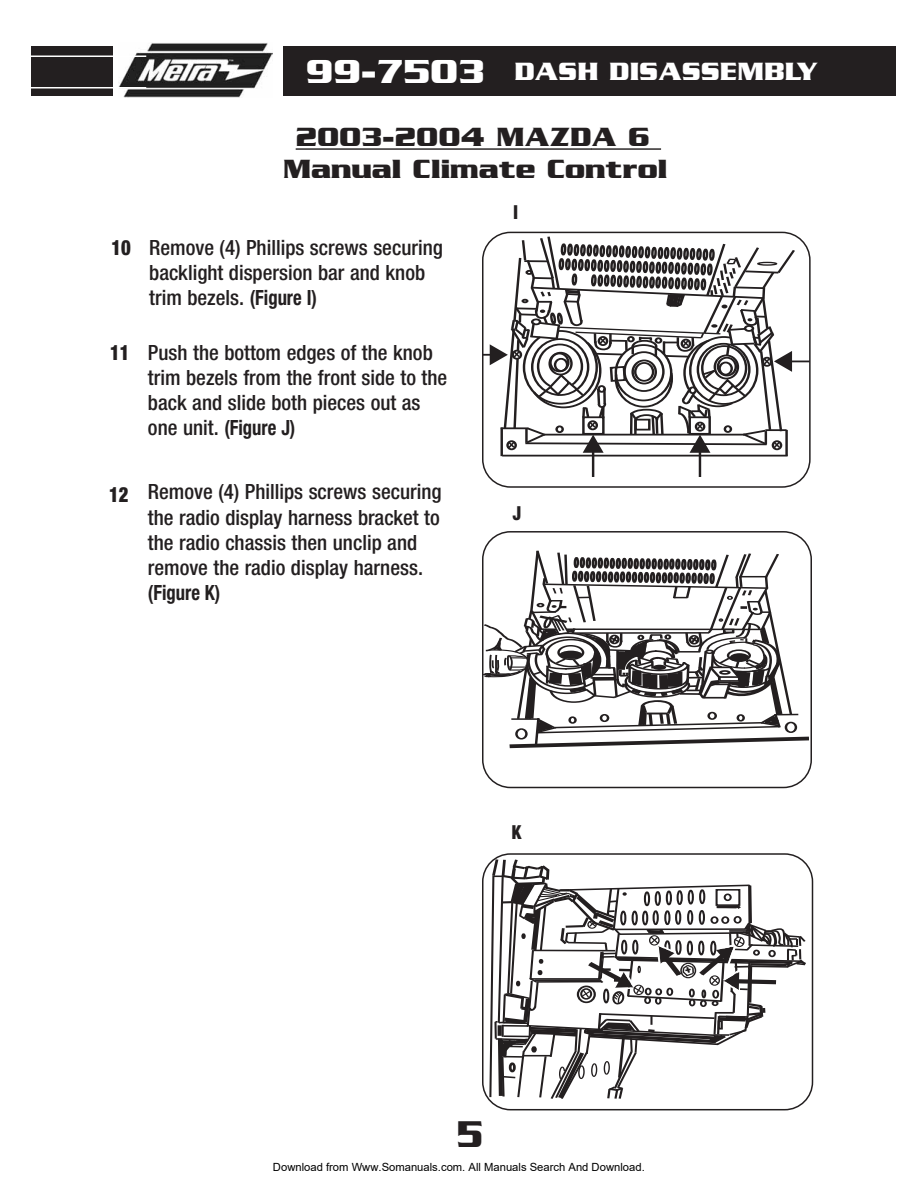
<style>
.page{position:relative;width:918px;height:1188px;background:#fff}
.page>*{position:absolute;margin:0;border:0;box-sizing:border-box;transform-origin:0 0}
.t1{font:700 40.2px "Serpentine ICG";color:#231f20;scale:.87 1}
.t2{font:700 28.5px/31.7px "Serpentine ICG";color:#231f20;text-align:center}
.t3{font:700 27px "Serpentine ICG";color:#fff}
.t4{font:500 condensed 21px/25.2px "Helvetica Neue";color:#231f20}
.t5{font:700 condensed 21px "Helvetica Neue";color:#231f20;scale:.89 1}
.t6{font:900 condensed 21px "Helvetica Neue";color:#231f20;scale:.89 1}
.t7{font:900 condensed 19.35px "Helvetica Neue";color:#231f20;scale:.89 1}
.t8{font:11.25px "Arial";color:#000}
.s1{font-size:36px}
.s2{font-weight:700}
</style>
<div class="page">
<svg style="left:482px;top:232px;width:329px;height:256px"></svg>
<svg style="left:482px;top:531px;width:330px;height:257px"></svg>
<svg style="left:482px;top:853px;width:331px;height:257px"></svg>
<div style="left:32px;top:47px;width:864px;height:49px;background:#231f20"></div>
<div style="left:113px;top:27px;width:170px;height:88px;background:#fff"></div>
<img style="left:118px;top:43px;width:154px;height:55px">
<hr style="left:15px;top:56px;width:131px;height:1px;background:#fff">
<hr style="left:15px;top:87px;width:131px;height:1px;background:#fff">
<hr style="left:296px;top:148px;width:296px;height:2px;background:#231f20">
<hr style="left:591px;top:148px;width:70px;height:2px;background:#231f20">
<p class="t3" style="left:306px;top:55px;width:514px"><span class="s1">99-7503</span> DASH DISASSEMBLY</p>
<p class="t6" style="left:111px;top:240px;width:23px">10</p>
<p class="t6" style="left:110px;top:345px;width:23px">11</p>
<h2 class="t2" style="left:283px;top:121px;width:386px">2003-2004 MAZDA 6<br>Manual Climate Control</h2>
<p class="t4" style="left:149px;top:236px;width:295px">Remove (4) Phillips screws securing backlight dispersion bar and knob trim bezels. <span class="s2">(Figure I)</span></p>
<p class="t4" style="left:148px;top:342px;width:301px">Push the bottom edges of the knob trim bezels from the front side to the back and slide both pieces out as one unit. <span class="s2">(Figure J)</span></p>
<p class="t7" style="left:513px;top:205px;width:7px">I</p>
<p class="t6" style="left:109px;top:487px;width:23px">12</p>
<p class="t4" style="left:148px;top:481px;width:295px">Remove (4) Phillips screws securing the radio display harness bracket to the radio chassis then unclip and remove the radio display harness.</p>
<p class="t5" style="left:148px;top:585px;width:83px">(Figure K)</p>
<p class="t7" style="left:513px;top:506px;width:11px">J</p>
<p class="t7" style="left:512px;top:825px;width:12px">K</p>
<h1 class="t1" style="left:457px;top:1110px;width:32px">5</h1>
<p class="t8" style="left:273px;top:1160px;width:373px">Download from Www.Somanuals.com. All Manuals Search And Download.</p>
</div>
